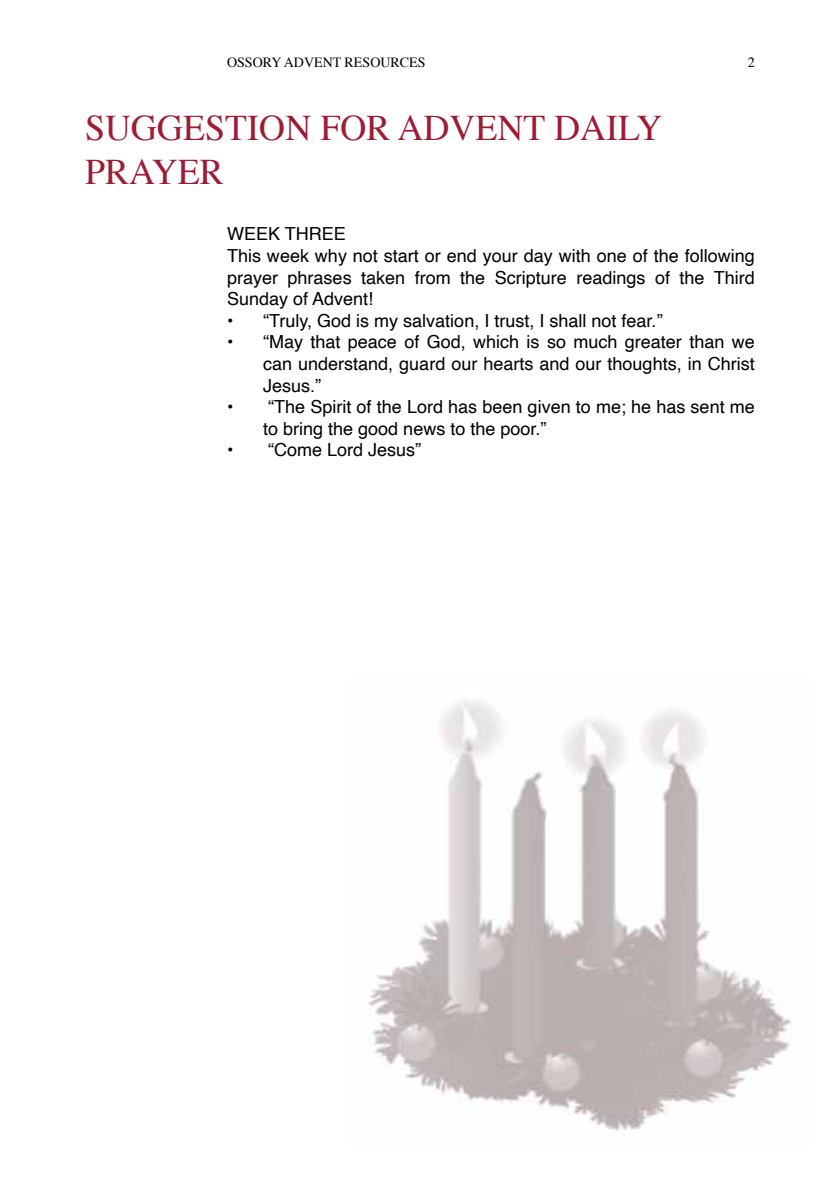
<style>
.page{position:relative;width:840px;height:1191px;background:#fff}
.page>*{position:absolute;margin:0;border:0;box-sizing:border-box;transform-origin:0 0}
.t1{font:36px/43.2px "Times";color:#9d1c34}
.t2{font:18px/21.6px "Helvetica";color:#000}
.t3{font:14px "Times";color:#000}
</style>
<div class="page">
<img style="left:369px;top:700px;width:423px;height:431px">
<p class="t3" style="left:227px;top:49px;width:200px">OSSORY ADVENT RESOURCES</p>
<p class="t3" style="left:747px;top:49px;width:8px">2</p>
<h1 class="t1" style="left:85px;top:104px;width:578px">SUGGESTION FOR ADVENT DAILY<br>PRAYER</h1>
<p class="t2" style="left:227px;top:224px;width:529px">WEEK THREE<br>This week why not start or end your day with one of the following prayer phrases taken from the Scripture readings of the Third Sunday of Advent!</p>
<p class="t2" style="left:227px;top:310px;width:437px">• “Truly, God is my salvation, I trust, I shall not fear.”</p>
<p class="t2" style="left:263px;top:332px;width:493px;text-align:justify;text-indent:-36px">• “May that peace of God, which is so much greater than we can understand, guard our hearts and our thoughts, in Christ Jesus.”</p>
<p class="t2" style="left:263px;top:397px;width:493px;text-indent:-36px">• “The Spirit of the Lord has been given to me; he has sent me to bring the good news to the poor.”</p>
<p class="t2" style="left:227px;top:440px;width:196px">• “Come Lord Jesus”</p>
</div>
